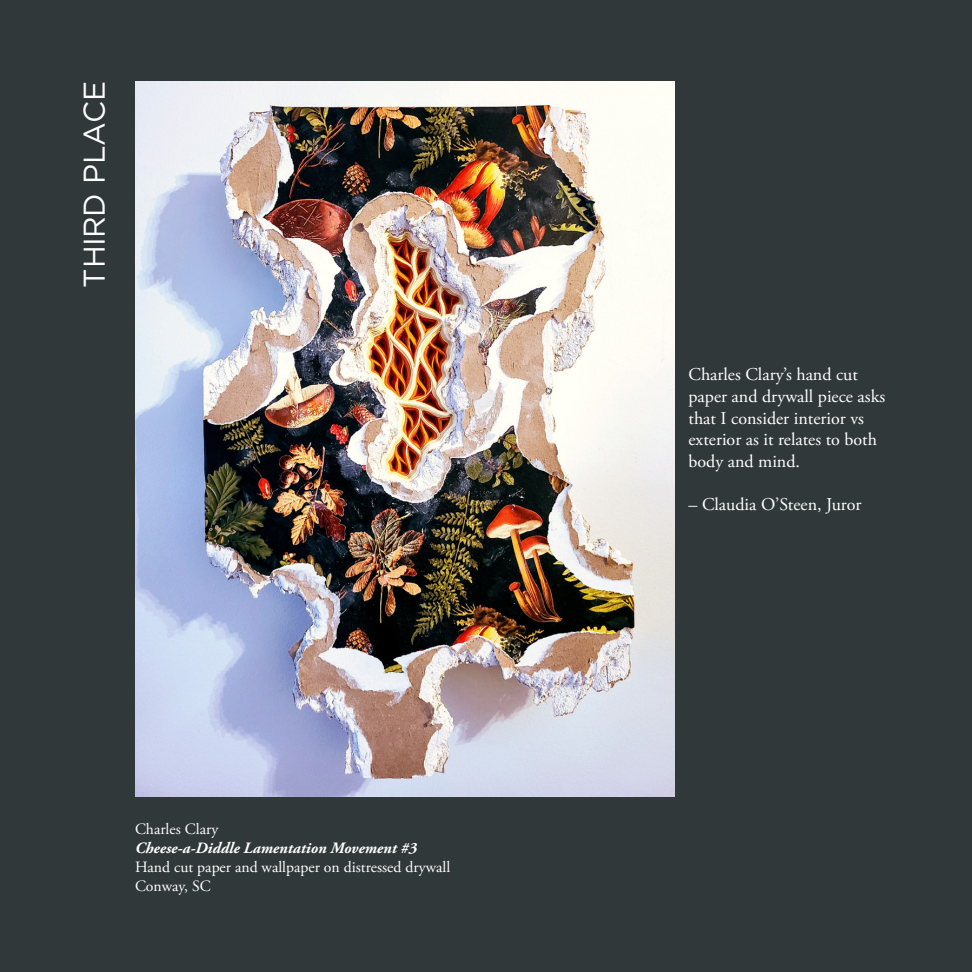
<style>
.page{position:relative;width:972px;height:972px;background:#31383a}
.page>*{position:absolute;margin:0;border:0;box-sizing:border-box;transform-origin:0 0}
.t1{font:30px "Gotham";letter-spacing:-.01em;color:#fff}
.body_copy{font:18px/21.6px "Adobe Garamond Pro";color:#fff}
.body_copy-2{font:15.75px "Adobe Garamond Pro";color:#fff}
.body_copy-3{font:italic 700 15.75px "Adobe Garamond Pro";color:#fff}
</style>
<div class="page">
<img style="left:135px;top:81px;width:540px;height:715px">
<p class="t1" style="left:75px;top:288px;width:208px;rotate:-90deg">THIRD PLACE</p>
<p class="body_copy-2" style="left:135px;top:820px;width:85px">Charles Clary</p>
<p class="body_copy-3" style="left:135px;top:839px;width:283px">Cheese-a-Diddle Lamentation Movement #3</p>
<p class="body_copy-2" style="left:135px;top:858px;width:317px">Hand cut paper and wallpaper on distressed drywall</p>
<p class="body_copy-2" style="left:135px;top:877px;width:77px">Conway, SC</p>
<p class="body_copy" style="left:688px;top:365px;width:198px">Charles Clary’s hand cut paper and drywall piece asks that I consider interior vs exterior as it relates to both body and mind.</p>
<p class="body_copy" style="left:688px;top:494px;width:175px">– Claudia O’Steen, Juror</p>
</div>
